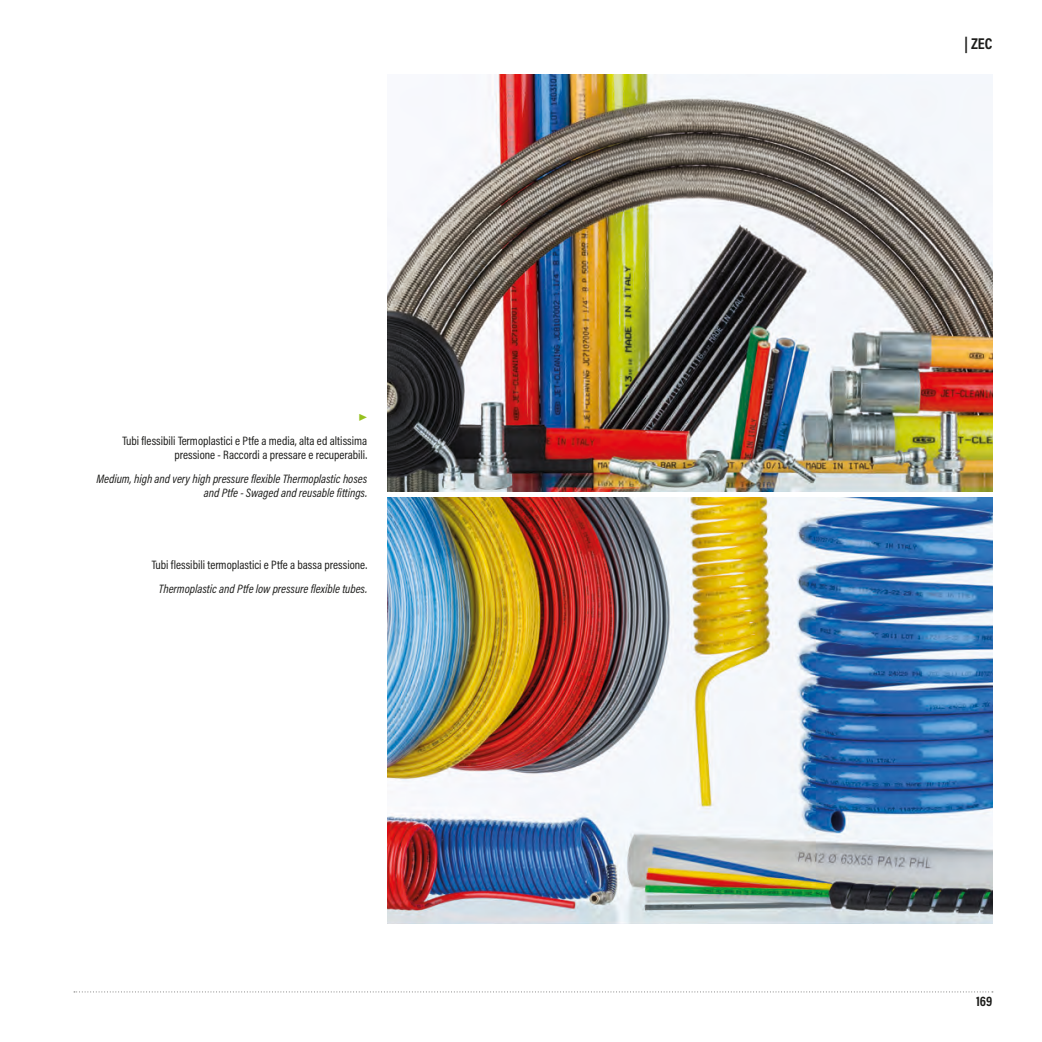
<style>
.page{position:relative;width:1042px;height:1042px;background:#fff}
.page>*{position:absolute;margin:0;border:0;box-sizing:border-box;transform-origin:0 0}
.nome_azienda{font:700 15.75px "Acumin Pro Cond";color:#1d1d1b}
.t1{font:700 14px "Acumin Pro Cond";color:#1d1d1b}
.DIDA_2B_-_DX{font:12.25px/14px "Acumin Pro Cond";color:#1d1d1b;text-align:right}
.DIDA_2B_-_DX-2{font:italic 12.25px/14px "Acumin Pro Cond";color:#1d1d1b;text-align:right}
.DIDA_2B_-_DX-3{font:600 12.25px "Acumin Pro";color:#96c11f}
</style>
<div class="page">
<svg style="left:74px;top:991px;width:919px;height:1px"></svg>
<img style="left:387px;top:74px;width:605px;height:418px">
<img style="left:387px;top:497px;width:605px;height:426px">
<p class="DIDA_2B_-_DX-3" style="left:359px;top:409px;width:10px">▶</p>
<p class="DIDA_2B_-_DX" style="left:122px;top:434px;width:246px">Tubi flessibili Termoplastici e Ptfe a media, alta ed altissima pressione - Raccordi a pressare e recuperabili.</p>
<p class="DIDA_2B_-_DX-2" style="left:96px;top:472px;width:272px">Medium, high and very high pressure flexible Thermoplastic hoses and Ptfe - Swaged and reusable fittings.</p>
<p class="DIDA_2B_-_DX" style="left:152px;top:558px;width:217px">Tubi flessibili termoplastici e Ptfe a bassa pressione.</p>
<p class="DIDA_2B_-_DX-2" style="left:159px;top:581px;width:210px">Thermoplastic and Ptfe low pressure flexible tubes.</p>
<p class="nome_azienda" style="left:964px;top:33px;width:29px">| ZEC</p>
<p class="t1" style="left:976px;top:991px;width:18px">169</p>
</div>
